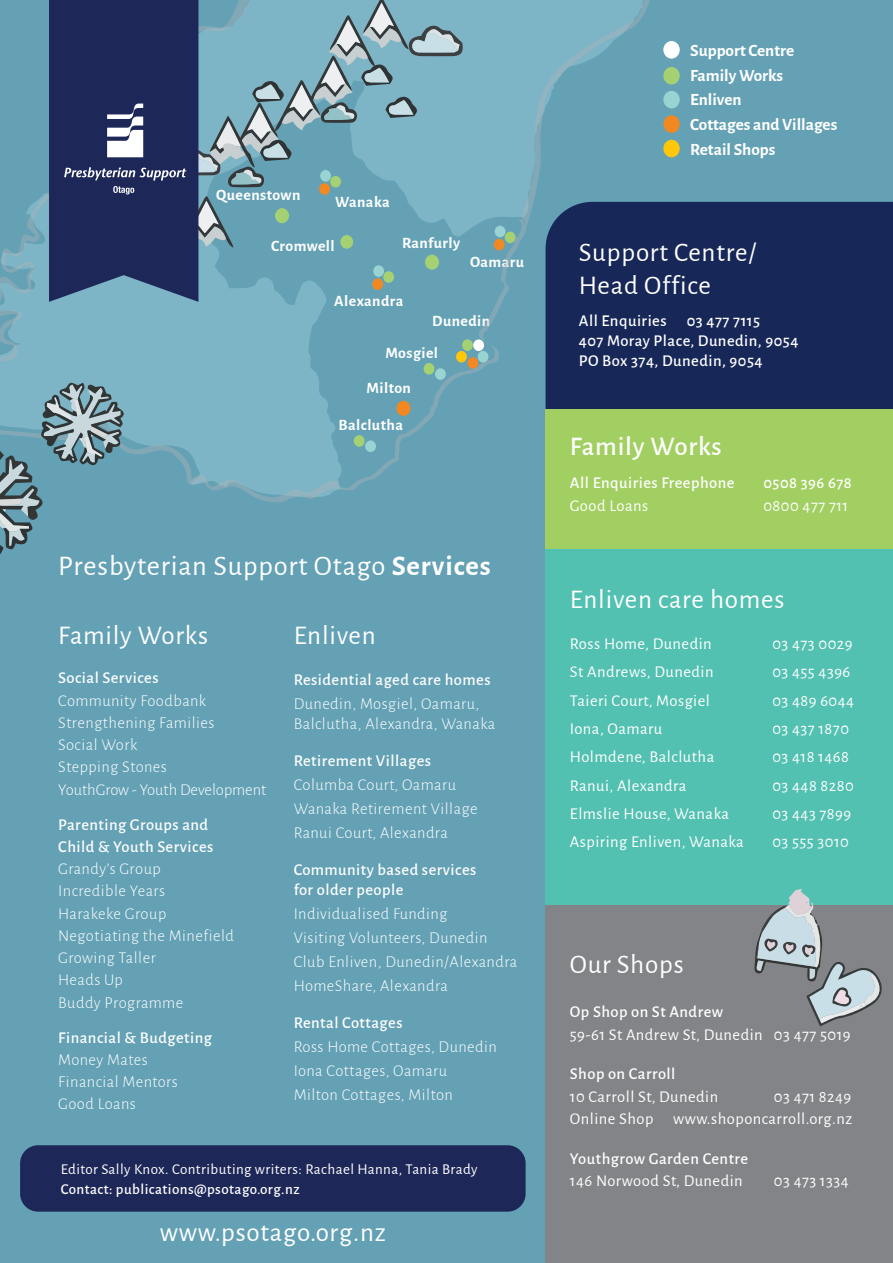
<style>
.page{position:relative;width:893px;height:1263px;background:#64a1b5}
.page>*{position:absolute;margin:0;border:0;box-sizing:border-box;transform-origin:0 0}
.t1{font:28.5px "Alegreya Sans";letter-spacing:.03em;color:#fff}
.t2{font:27px "Alegreya Sans";letter-spacing:.03em;color:#fff}
.t3{font:500 27px "Alegreya Sans";letter-spacing:.025em;color:#fff}
.titles{font:700 17.25px "Alegreya Sans";color:#fff}
.t4{font:300 16.5px/19.8px "Alegreya Sans";letter-spacing:.03em;color:#fff}
.t5{font:16.5px/22.5px "Alegreya Sans";letter-spacing:.03em;color:#fff}
.t6{font:500 16.5px/19.8px "Alegreya Sans";letter-spacing:.03em;color:#fff}
.t7{font:300 16.5px "Alegreya Sans";color:#fff}
.t8{font:700 15.75px "Alegreya Sans";letter-spacing:.03em;color:#fff}
.t9{font:15px "Alegreya Sans";letter-spacing:.03em;color:#fff}
.t10{font:500 15px "Alegreya Sans";letter-spacing:.03em;color:#fff}
.s1{font-weight:700}
.s2{font-weight:500}
.s3{font-weight:400}
</style>
<div class="page">
<svg style="left:464px;top:0;width:82px;height:497px"></svg>
<div style="left:464px;top:80px;width:57px;height:139px;background:#7db5c6"></div>
<svg style="left:521px;top:0;width:142px;height:229px"></svg>
<svg style="left:0;top:192px;width:340px;height:310px;fill:#7db5c6"></svg>
<svg style="left:340px;top:219px;width:186px;height:271px"></svg>
<div style="left:546px;top:202px;width:347px;height:207px;background:#172757"></div>
<div style="left:546px;top:409px;width:347px;height:854px;background:#a2cf62"></div>
<div style="left:546px;top:549px;width:347px;height:714px;background:#53c1b1"></div>
<div style="left:546px;top:905px;width:347px;height:358px;background:#828487"></div>
<div style="left:20px;top:1145px;width:506px;height:67px;background:#1d2758;border-radius:18px"></div>
<div style="left:663px;top:67px;width:17px;height:18px;background:#a5d172;border-radius:50%"></div>
<div style="left:663px;top:91px;width:17px;height:17px;background:#99d4d3;border-radius:50%"></div>
<div style="left:663px;top:115px;width:17px;height:18px;background:#f28821;border-radius:50%"></div>
<div style="left:663px;top:41px;width:17px;height:18px;background:#fff;border-radius:50%"></div>
<div style="left:663px;top:140px;width:17px;height:17px;background:#fec70c;border-radius:50%"></div>
<svg style="left:754px;top:889px;width:128px;height:137px"></svg>
<svg style="left:0;top:382px;width:125px;height:172px"></svg>
<svg style="left:49px;top:0;width:415px;height:302px"></svg>
<p class="t8" style="left:216px;top:183px;width:86px">Queenstown</p>
<p class="t8" style="left:335px;top:191px;width:56px">Wanaka</p>
<p class="t8" style="left:271px;top:234px;width:65px">Cromwell</p>
<p class="t8" style="left:402px;top:231px;width:60px">Ranfurly</p>
<p class="t8" style="left:470px;top:250px;width:56px">Oamaru</p>
<p class="t8" style="left:334px;top:290px;width:71px">Alexandra</p>
<p class="t8" style="left:432px;top:309px;width:60px">Dunedin</p>
<p class="t8" style="left:385px;top:342px;width:54px">Mosgiel</p>
<p class="t8" style="left:366px;top:377px;width:46px">Milton</p>
<p class="t8" style="left:338px;top:413px;width:66px">Balclutha</p>
<p class="t1" style="left:58px;top:546px;width:434px">Presbyterian Support Otago <span class="s1">Services</span></p>
<p class="t2" style="left:58px;top:617px;width:151px">Family Works</p>
<p class="t6" style="left:58px;top:667px;width:102px">Social Services</p>
<p class="t4" style="left:58px;top:690px;width:149px">Community Foodbank</p>
<p class="t4" style="left:58px;top:712px;width:158px">Strengthening Families</p>
<p class="t4" style="left:58px;top:734px;width:80px">Social Work</p>
<p class="t4" style="left:58px;top:756px;width:110px">Stepping Stones</p>
<p class="t7" style="left:58px;top:778px;width:209px">YouthGrow - Youth Development</p>
<p class="t6" style="left:58px;top:813px;width:151px">Parenting Groups and</p>
<p class="t6" style="left:58px;top:836px;width:157px">Child &amp; Youth Services</p>
<p class="t4" style="left:58px;top:858px;width:104px">Grandy’s Group</p>
<p class="t4" style="left:58px;top:880px;width:108px">Incredible Years</p>
<p class="t4" style="left:58px;top:903px;width:110px">Harakeke Group</p>
<p class="t4" style="left:58px;top:925px;width:177px">Negotiating the Minefield</p>
<p class="t4" style="left:58px;top:947px;width:99px">Growing Taller</p>
<p class="t4" style="left:58px;top:969px;width:66px">Heads Up</p>
<p class="t4" style="left:58px;top:992px;width:127px">Buddy Programme</p>
<p class="t6" style="left:58px;top:1026px;width:155px">Financial &amp; Budgeting</p>
<p class="t4" style="left:58px;top:1049px;width:91px">Money Mates</p>
<p class="t4" style="left:58px;top:1071px;width:121px">Financial Mentors</p>
<p class="t4" style="left:58px;top:1093px;width:79px">Good Loans</p>
<p class="t2" style="left:294px;top:617px;width:84px">Enliven</p>
<p class="t6" style="left:294px;top:669px;width:198px">Residential aged care homes</p>
<p class="t4" style="left:294px;top:693px;width:203px">Dunedin, Mosgiel, Oamaru,<br>Balclutha, Alexandra, Wanaka</p>
<p class="t6" style="left:294px;top:749px;width:139px">Retirement Villages</p>
<p class="t4" style="left:294px;top:774px;width:164px">Columba Court, Oamaru</p>
<p class="t4" style="left:294px;top:798px;width:185px">Wanaka Retirement Village</p>
<p class="t4" style="left:294px;top:822px;width:156px">Ranui Court, Alexandra</p>
<p class="t6" style="left:294px;top:858px;width:184px">Community based services for older people</p>
<p class="t4" style="left:294px;top:903px;width:155px">Individualised Funding</p>
<p class="t4" style="left:294px;top:927px;width:195px">Visiting Volunteers, Dunedin</p>
<p class="t4" style="left:294px;top:951px;width:225px">Club Enliven, Dunedin/Alexandra</p>
<p class="t4" style="left:294px;top:975px;width:156px">HomeShare, Alexandra</p>
<p class="t6" style="left:294px;top:1011px;width:110px">Rental Cottages</p>
<p class="t4" style="left:294px;top:1036px;width:205px">Ross Home Cottages, Dunedin</p>
<p class="t4" style="left:294px;top:1060px;width:155px">Iona Cottages, Oamaru</p>
<p class="t4" style="left:294px;top:1084px;width:161px">Milton Cottages, Milton</p>
<p class="t9" style="left:61px;top:1159px;width:418px">Editor Sally Knox. Contributing writers: Rachael Hanna, Tania Brady</p>
<p class="t10" style="left:61px;top:1179px;width:240px">Contact: publications@psotago.org.nz</p>
<p class="t2" style="left:160px;top:1214px;width:228px">www.psotago.org.nz</p>
<p class="titles" style="left:690px;top:37px;width:106px">Support Centre</p>
<p class="titles" style="left:690px;top:63px;width:94px">Family Works</p>
<p class="titles" style="left:690px;top:87px;width:53px">Enliven</p>
<p class="titles" style="left:690px;top:137px;width:87px">Retail Shops</p>
<p class="titles" style="left:690px;top:112px;width:149px">Cottages and Villages</p>
<p class="t2" style="left:579px;top:234px;width:179px">Support Centre/</p>
<p class="t2" style="left:579px;top:266px;width:134px">Head Office</p>
<p class="t6" style="left:579px;top:310px;width:183px">All Enquiries 03 477 7115</p>
<p class="t6" style="left:579px;top:330px;width:221px">407 Moray Place, Dunedin, 9054</p>
<p class="t6" style="left:579px;top:350px;width:185px">PO Box 374, Dunedin, 9054</p>
<p class="t3" style="left:570px;top:427px;width:153px">Family Works</p>
<p class="t6" style="left:570px;top:471px;width:166px">All Enquiries Freephone</p>
<p class="t6" style="left:763px;top:471px;width:90px">0508 396 678</p>
<p class="t5" style="left:570px;top:494px;width:80px">Good Loans</p>
<p class="t5" style="left:763px;top:494px;width:86px">0800 477 711</p>
<p class="t2" style="left:570px;top:581px;width:216px">Enliven care homes</p>
<p class="t5" style="left:570px;top:631px;width:143px">Ross Home, Dunedin</p>
<p class="t5" style="left:772px;top:631px;width:82px">03 473 0029</p>
<p class="t5" style="left:570px;top:660px;width:145px">St Andrews, Dunedin</p>
<p class="t5" style="left:772px;top:660px;width:79px">03 455 4396</p>
<p class="t5" style="left:570px;top:688px;width:141px">Taieri Court, Mosgiel</p>
<p class="t5" style="left:772px;top:688px;width:83px">03 489 6044</p>
<p class="t5" style="left:570px;top:716px;width:94px">Iona, Oamaru</p>
<p class="t5" style="left:772px;top:716px;width:78px">03 437 1870</p>
<p class="t5" style="left:570px;top:745px;width:146px">Holmdene, Balclutha</p>
<p class="t5" style="left:772px;top:745px;width:78px">03 418 1468</p>
<p class="t5" style="left:570px;top:773px;width:118px">Ranui, Alexandra</p>
<p class="t5" style="left:772px;top:773px;width:83px">03 448 8280</p>
<p class="t5" style="left:570px;top:801px;width:161px">Elmslie House, Wanaka</p>
<p class="t5" style="left:772px;top:801px;width:80px">03 443 7899</p>
<p class="t5" style="left:570px;top:830px;width:175px">Aspiring Enliven, Wanaka</p>
<p class="t5" style="left:772px;top:830px;width:78px">03 555 3010</p>
<p class="t2" style="left:570px;top:946px;width:115px">Our Shops</p>
<p class="t5" style="left:570px;top:1000px;width:282px"><span class="s2">Op Shop on St Andrew<br></span>59-61 St Andrew St, Dunedin 03 477 5019</p>
<p class="t5" style="left:570px;top:1062px;width:150px"><span class="s2">Shop on Carroll<br></span>10 Carroll St, Dunedin</p>
<p class="t5" style="left:570px;top:1084px;width:284px;text-align:right">03 471 8249<br>Online Shop www.shoponcarroll.org.nz</p>
<p class="t6" style="left:570px;top:1146px;width:180px;line-height:22.5px">Youthgrow Garden Centre<br><span class="s3">146 Norwood St, Dunedin</span></p>
<p class="t5" style="left:774px;top:1169px;width:76px">03 473 1334</p>
</div>
